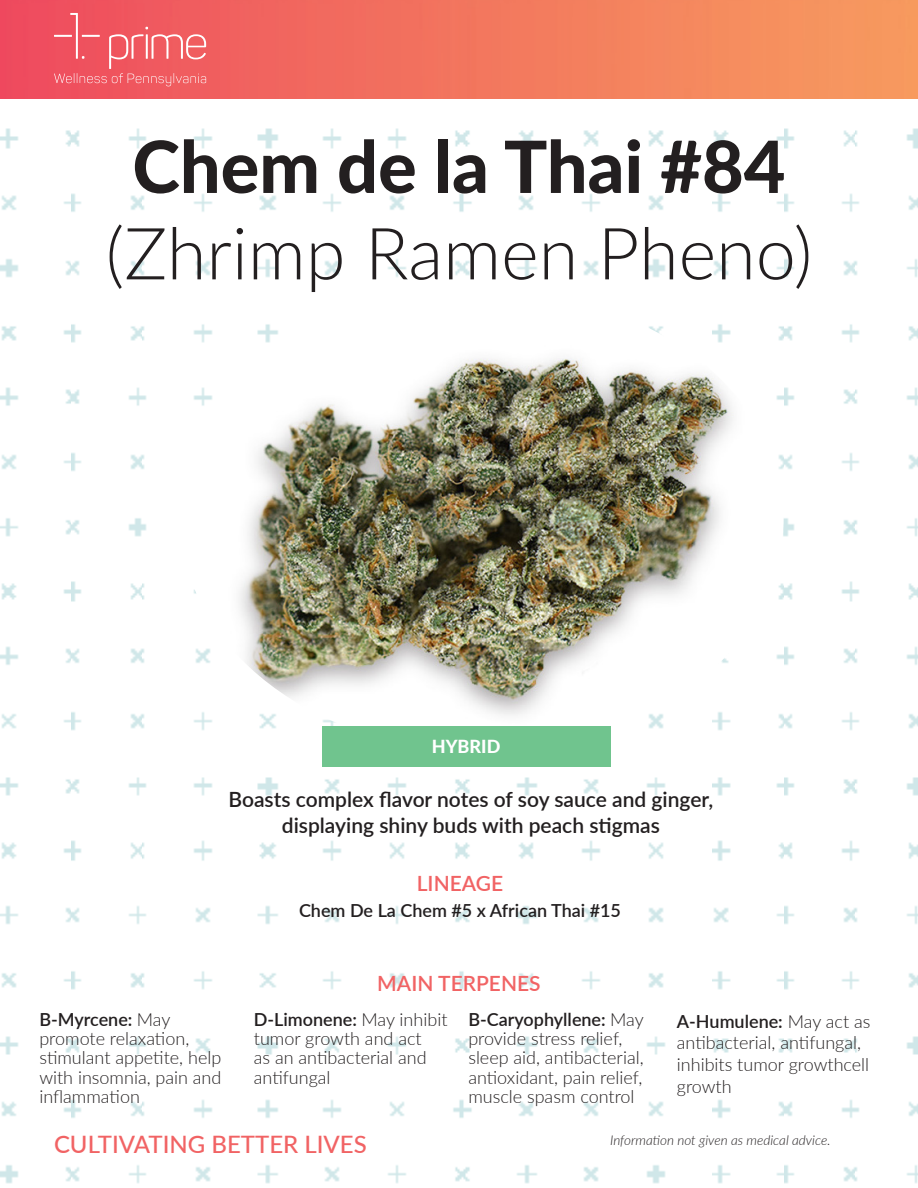
<style>
.page{position:relative;width:918px;height:1188px;background:#fff}
.page>*{position:absolute;margin:0;border:0;box-sizing:border-box;transform-origin:0 0}
.Heavy_Headline_type{font:300 72px "Lato";color:#231f20}
.Heavy_Headline_type-2{font:800 72px "Lato";color:#231f20}
.t1{font:500 24px "Lato";color:#f16364}
.Strain_description{font:600 21px "Lato";color:#231f20}
.Product_attributes{font:600 21px "Lato";color:#f16364}
.Product_attributes-2{font:300 18px/19.2px "Lato";color:#231f20}
.Product_attributes-3{font:600 18px "Lato";color:#231f20}
.t2{font:800 18px "Lato";color:#fff}
.t3{font:italic 300 13.5px "Lato";color:#231f20}
.s1{font-weight:600}
</style>
<div class="page">
<img style="left:0;top:128px;width:918px;height:1056px">
<img style="left:0;top:0;width:918px;height:99px">
<img style="left:181px;top:289px;width:603px;height:463px">
<div style="left:322px;top:726px;width:288px;height:40px;background:#70c48e"></div>
<svg style="left:54px;top:13px;width:152px;height:73px;background:#f0656d"></svg>
<p class="Heavy_Headline_type-2" style="left:132px;top:113px;width:655px">Chem de la Thai #84</p>
<p class="Heavy_Headline_type" style="left:106px;top:203px;width:708px">(Zhrimp Ramen Pheno)</p>
<p class="t2" style="left:432px;top:733px;width:70px">HYBRID</p>
<p class="Strain_description" style="left:229px;top:785px;width:486px">Boasts complex flavor notes of soy sauce and ginger,</p>
<p class="Strain_description" style="left:282px;top:810px;width:380px">displaying shiny buds with peach stigmas</p>
<p class="Product_attributes" style="left:417px;top:868px;width:88px">LINEAGE</p>
<p class="Product_attributes-3" style="left:299px;top:898px;width:324px">Chem De La Chem #5 x African Thai #15</p>
<p class="Product_attributes" style="left:377px;top:968px;width:165px">MAIN TERPENES</p>
<p class="Product_attributes-2" style="left:39px;top:1009px;width:184px"><span class="s1">B-Myrcene:</span> May promote relaxation, stimulant appetite, help with insomnia, pain and inflammation</p>
<p class="Product_attributes-2" style="left:254px;top:1009px;width:195px"><span class="s1">D-Limonene:</span> May inhibit tumor growth and act<br>as an antibacterial and antifungal</p>
<p class="Product_attributes-2" style="left:468px;top:1009px;width:177px"><span class="s1">B-Caryophyllene:</span> May provide stress relief, sleep aid, antibacterial, antioxidant, pain relief, muscle spasm control</p>
<p class="Product_attributes-2" style="left:677px;top:1010px;width:195px;line-height:21.6px"><span class="s1">A-Humulene:</span> May act as antibacterial, antifungal, inhibits tumor growthcell growth</p>
<p class="t1" style="left:54px;top:1127px;width:314px">CULTIVATING BETTER LIVES</p>
<p class="t3" style="left:610px;top:1131px;width:222px">Information not given as medical advice.</p>
</div>
